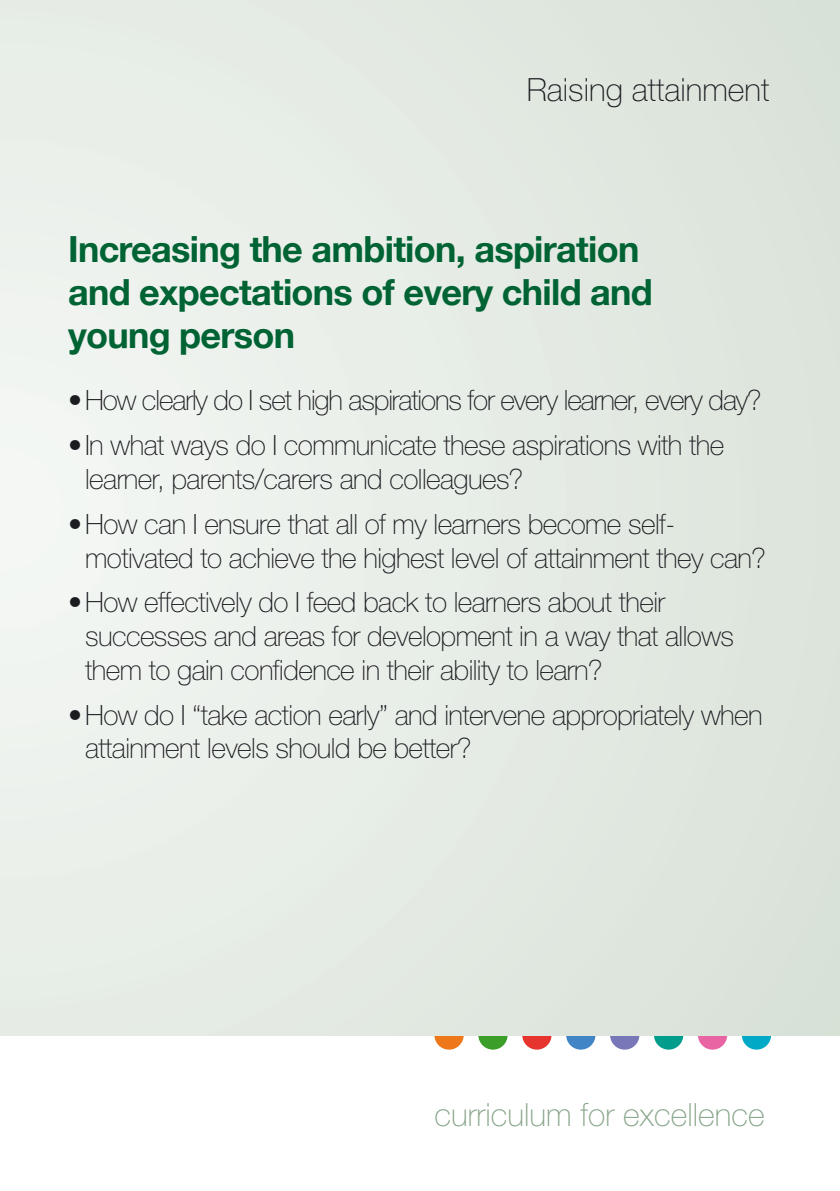
<style>
.page{position:relative;width:840px;height:1191px;background:#fff}
.page>*{position:absolute;margin:0;border:0;box-sizing:border-box;transform-origin:0 0}
.t1{font:700 36px/43.2px "Helvetica Neue";letter-spacing:-.02em;color:#006334}
.t2{font:100 32px "Helvetica Neue";color:#87a488}
.t3{font:100 32px "Helvetica Neue";color:#1b1c20}
.t4{font:100 28px/33.6px "Helvetica Neue";letter-spacing:-.02em;color:#1b1c20}
.t5{font:100 28px "Helvetica Neue";letter-spacing:-.04em;color:#1b1c20}
</style>
<div class="page">
<div style="left:434px;top:1020px;width:29px;height:29px;background:#ee7819;border-radius:50%"></div>
<div style="left:478px;top:1020px;width:29px;height:29px;background:#3a9e29;border-radius:50%"></div>
<div style="left:522px;top:1020px;width:29px;height:29px;background:#e7342f;border-radius:50%"></div>
<div style="left:653px;top:1020px;width:30px;height:29px;background:#009d8c;border-radius:50%"></div>
<div style="left:741px;top:1020px;width:29px;height:29px;background:#00aac7;border-radius:50%"></div>
<div style="left:609px;top:1020px;width:30px;height:29px;background:#7877b7;border-radius:50%"></div>
<div style="left:697px;top:1020px;width:29px;height:29px;background:#e964a2;border-radius:50%"></div>
<div style="left:566px;top:1020px;width:29px;height:29px;background:#4285c6;border-radius:50%"></div>
<div style="left:0;top:0;width:839px;height:1035px;background:#e6ece5"></div>
<p class="t3" style="left:526px;top:72px;width:244px">Raising attainment</p>
<p class="t1" style="left:68px;top:227px;width:586px">Increasing the ambition, aspiration and expectations of every child and young person</p>
<p class="t5" style="left:68px;top:385px;width:694px">• How clearly do I set high aspirations for every learner, every day?</p>
<p class="t4" style="left:85px;top:429px;width:640px;text-indent:-17px">• In what ways do I communicate these aspirations with the learner, parents/carers and colleagues?</p>
<p class="t4" style="left:85px;top:507px;width:682px;text-indent:-17px">• How can I ensure that all of my learners become self‑ motivated to achieve the highest level of attainment they can?</p>
<p class="t4" style="left:85px;top:586px;width:650px;text-indent:-17px">• How effectively do I feed back to learners about their successes and areas for development in a way that allows them to gain confidence in their ability to learn?</p>
<p class="t4" style="left:85px;top:698px;width:678px;text-indent:-17px">• How do I “take action early” and intervene appropriately when attainment levels should be better?</p>
<p class="t2" style="left:434px;top:1097px;width:331px">curriculum for excellence</p>
</div>
